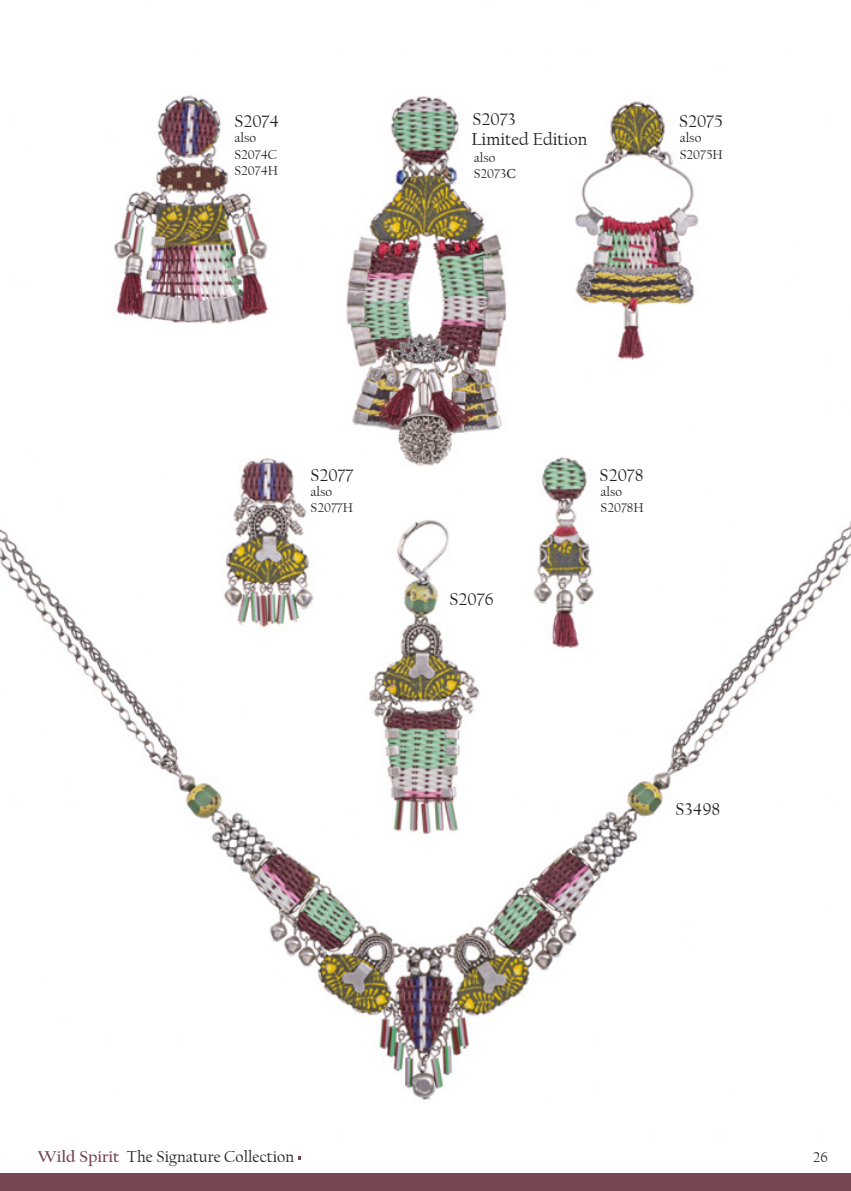
<style>
.page{position:relative;width:851px;height:1191px;background:#fff}
.page>*{position:absolute;margin:0;border:0;box-sizing:border-box;transform-origin:0 0}
.t1{font:18px "Californian FB";color:#231f20}
.t2{font:16.5px "Californian FB";color:#231f20}
.t3{font:15px "Californian FB";color:#231f20}
.t4{font:13.5px "Californian FB";color:#231f20}
.s1{font-family:"Adobe Hebrew"}
.s2{font-weight:700;color:#764652}
</style>
<div class="page">
<img style="left:0;top:95px;width:850px;height:1079px">
<div style="left:0;top:1174px;width:850px;height:17px;background:#764652"></div>
<p class="t1" style="left:234px;top:111px;width:46px">S2074</p>
<p class="t1" style="left:472px;top:109px;width:45px">S2073</p>
<p class="t4" style="left:234px;top:131px;width:23px">also</p>
<p class="t4" style="left:234px;top:147px;width:44px">S2074C</p>
<p class="t4" style="left:234px;top:163px;width:45px">S2074H</p>
<p class="t1" style="left:471px;top:129px;width:117px">Limited Edition</p>
<p class="t4" style="left:473px;top:150px;width:23px">also</p>
<p class="t4" style="left:473px;top:166px;width:43px">S2073<span class="s1">C</span></p>
<p class="t1" style="left:679px;top:111px;width:45px">S2075</p>
<p class="t4" style="left:679px;top:131px;width:23px">also</p>
<p class="t4" style="left:679px;top:147px;width:45px">S2075H</p>
<p class="t1" style="left:310px;top:465px;width:45px">S2077</p>
<p class="t1" style="left:599px;top:465px;width:45px">S2078</p>
<p class="t4" style="left:310px;top:484px;width:23px">also</p>
<p class="t4" style="left:310px;top:500px;width:44px">S2077H</p>
<p class="t1" style="left:449px;top:589px;width:46px">S2076</p>
<p class="t4" style="left:600px;top:484px;width:23px">also</p>
<p class="t4" style="left:600px;top:500px;width:45px">S2078H</p>
<p class="t1" style="left:675px;top:799px;width:46px">S3498</p>
<p class="t2" style="left:38px;top:1147px;width:258px"><span class="s2">Wild Spirit</span> The Signature Collection</p>
<p class="t3" style="left:812px;top:1148px;width:16px">26</p>
</div>
